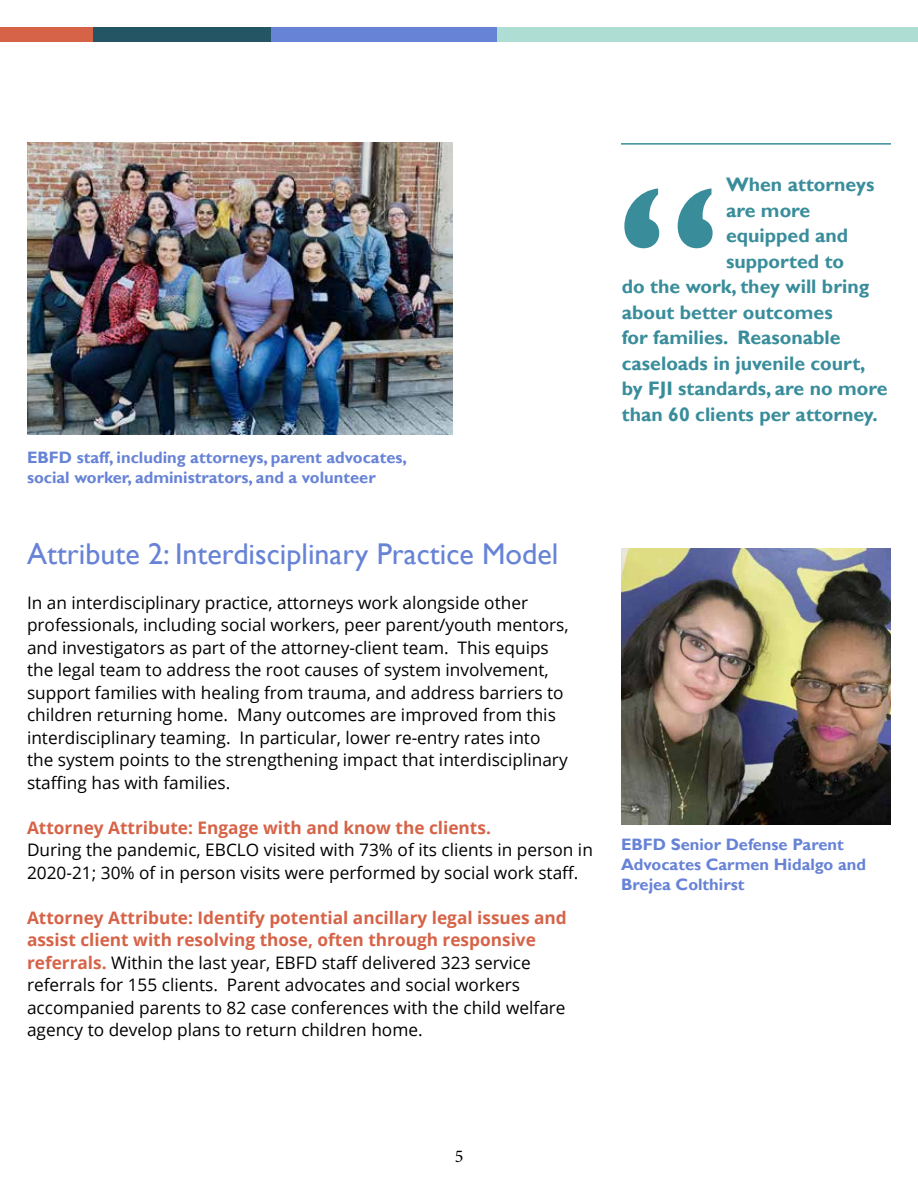
<style>
.page{position:relative;width:918px;height:1188px;background:#fff}
.page>*{position:absolute;margin:0;border:0;box-sizing:border-box;transform-origin:0 0}
.t1{font:30px "Gill Sans";color:#6783d6}
.t2{font:700 19.5px "Gill Sans";color:#398d9b}
.t3{font:18px "Minion Pro";color:#000}
.t4{font:17.25px/22.5px "Open Sans";color:#000}
.t5{font:700 17.25px "Open Sans";color:#d66348}
.t6{font:700 16.5px/19.8px "Gill Sans";color:#6783d6}
.s1{font-weight:700;color:#d66348}
</style>
<div class="page">
<div style="left:0;top:27px;width:918px;height:15px;background:#d66348"></div>
<div style="left:94px;top:27px;width:824px;height:15px;background:#235564"></div>
<div style="left:271px;top:27px;width:647px;height:15px;background:#6783d6"></div>
<div style="left:498px;top:27px;width:420px;height:15px;background:#aeded3"></div>
<img style="left:27px;top:143px;width:425px;height:291px">
<img style="left:621px;top:548px;width:270px;height:276px">
<svg style="left:624px;top:188px;width:89px;height:60px"></svg>
<hr style="left:621px;top:143px;width:270px;height:2px;background:#398d9b">
<p class="t6" style="left:27px;top:448px;width:382px">EBFD staff, including attorneys, parent advocates, social worker, administrators, and a volunteer</p>
<h1 class="t1" style="left:27px;top:536px;width:533px">Attribute 2: Interdisciplinary Practice Model</h1>
<p class="t4" style="left:27px;top:591px;width:543px">In an interdisciplinary practice, attorneys work alongside other professionals, including social workers, peer parent/youth mentors, and investigators as part of the attorney-client team. This equips the legal team to address the root causes of system involvement, support families with healing from trauma, and address barriers to children returning home. Many outcomes are improved from this interdisciplinary teaming. In particular, lower re-entry rates into the system points to the strengthening impact that interdisciplinary staffing has with families.</p>
<p class="t5" style="left:27px;top:815px;width:465px">Attorney Attribute: Engage with and know the clients.</p>
<p class="t4" style="left:27px;top:838px;width:567px">During the pandemic, EBCLO visited with 73% of its clients in person in<br>2020-21; 30% of in person visits were performed by social work staff.</p>
<p class="t4" style="left:27px;top:906px;width:541px"><span class="s1">Attorney Attribute: Identify potential ancillary legal issues and assist client with resolving those, often through responsive referrals.</span> Within the last year, EBFD staff delivered 323 service referrals for 155 clients. Parent advocates and social workers accompanied parents to 82 case conferences with the child welfare agency to develop plans to return children home.</p>
<p class="t2" style="left:726px;top:173px;width:150px">When attorneys</p>
<p class="t2" style="left:726px;top:199px;width:86px">are more</p>
<p class="t2" style="left:726px;top:224px;width:124px">equipped and</p>
<p class="t2" style="left:726px;top:250px;width:120px">supported to</p>
<p class="t2" style="left:622px;top:275px;width:249px">do the work, they will bring</p>
<p class="t2" style="left:622px;top:301px;width:212px">about better outcomes</p>
<p class="t2" style="left:622px;top:326px;width:220px">for families. Reasonable</p>
<p class="t2" style="left:622px;top:352px;width:245px">caseloads in juvenile court,</p>
<p class="t2" style="left:622px;top:377px;width:267px">by FJI standards, are no more</p>
<p class="t2" style="left:622px;top:403px;width:257px">than 60 clients per attorney.</p>
<p class="t6" style="left:621px;top:835px;width:247px">EBFD Senior Defense Parent<br>Advocates Carmen Hidalgo and<br>Brejea Colthirst</p>
<p class="t3" style="left:455px;top:1144px;width:10px">5</p>
</div>
